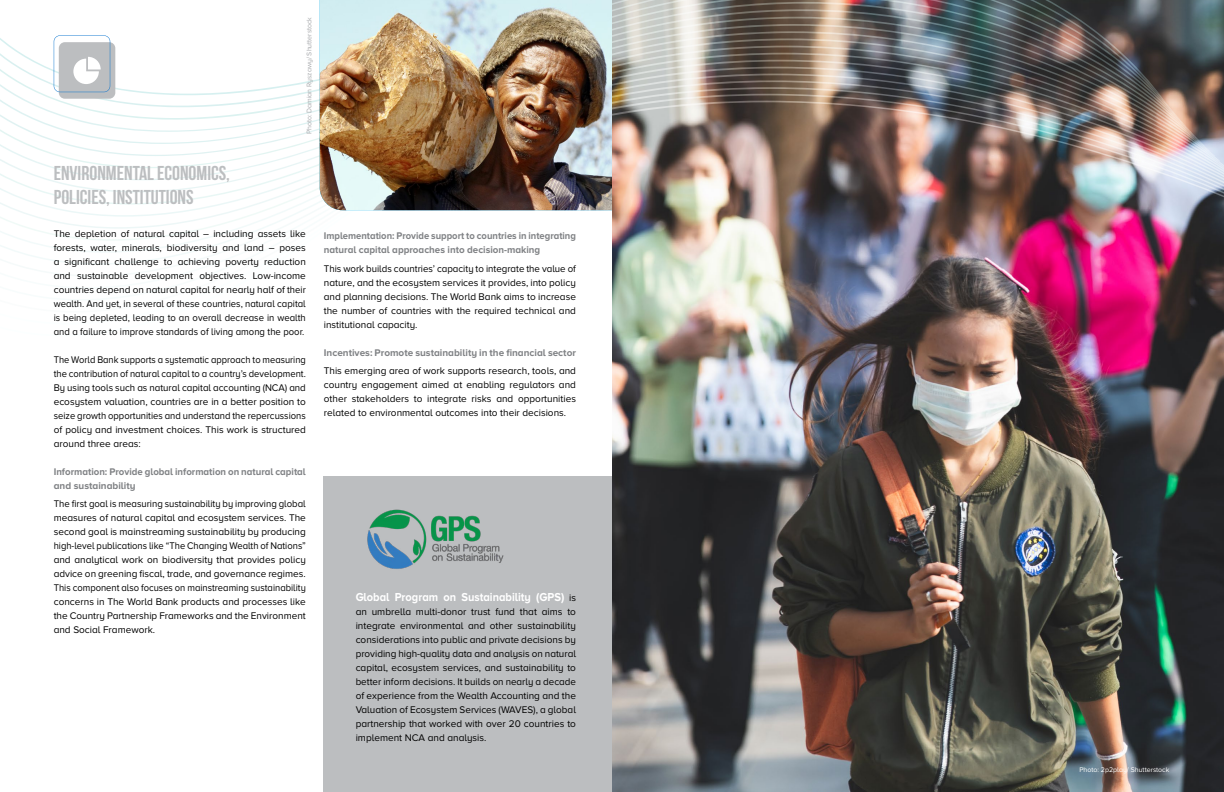
<style>
.page{position:relative;width:1224px;height:792px;background:#fff}
.page>*{position:absolute;margin:0;border:0;box-sizing:border-box;transform-origin:0 0}
.t1{font:700 20px/24px "Bebas Neue";color:#bcbec0}
.t2{font:700 12px "Proxima Nova A";color:#fff;scale:.92 1}
.t3{font:10px/14px "Proxima Nova A";color:#000;text-align:justify}
.t4{font:10px/14px "Proxima Nova A";color:#000;text-align:justify;scale:.96 1}
.t5{font:10px/14px "Proxima Nova A";color:#000;text-align:justify;scale:.93 1}
.t6{font:700 10px/14px "Proxima Nova A";color:#808285}
.t7{font:700 10px/14px "Proxima Nova A";color:#808285;scale:.95 1}
.t8{font:7px "Proxima Nova A";color:#a7a9ac}
.t9{font:7px "Proxima Nova A";color:#fff}
.s1{font-weight:400;font-size:10px;color:#000}
</style>
<div class="page">
<img style="left:612px;top:0;width:612px;height:792px">
<img style="left:319px;top:2px;width:891px;height:7px">
<img style="left:319px;top:9px;width:896px;height:8px">
<svg style="left:319px;top:17px;width:901px;height:7px;background:#6f7370"></svg>
<img style="left:319px;top:24px;width:905px;height:7px">
<img style="left:0;top:31px;width:1224px;height:8px">
<img style="left:0;top:39px;width:1224px;height:7px">
<img style="left:8px;top:46px;width:1216px;height:7px">
<img style="left:0;top:53px;width:1224px;height:7px">
<img style="left:7px;top:60px;width:1217px;height:7px">
<img style="left:0;top:67px;width:1224px;height:7px">
<img style="left:0;top:80px;width:1224px;height:7px">
<img style="left:2px;top:87px;width:1222px;height:7px">
<img style="left:0;top:94px;width:1224px;height:7px">
<img style="left:0;top:101px;width:1224px;height:247px">
<div style="left:324px;top:477px;width:288px;height:315px;background:#bcbec0"></div>
<svg style="left:59px;top:42px;width:56px;height:57px"></svg>
<img style="left:367px;top:509px;width:137px;height:60px">
<svg style="left:54px;top:35px;width:56px;height:57px"></svg>
<img style="left:320px;top:0;width:292px;height:210px">
<p class="t8" style="left:305px;top:134px;width:119px;rotate:-90deg">Photo: Damian Ryszawy/ Shutterstock</p>
<h1 class="t1" style="left:54px;top:161px;width:178px">ENVIRONMENTAL ECONOMICS,<br>POLICIES, INSTITUTIONS</h1>
<p class="t3" style="left:54px;top:226px;width:254px">The depletion of natural capital – including assets like forests, water, minerals, biodiversity and land – poses a significant challenge to achieving poverty reduction and sustainable development objectives. Low-income countries depend on natural capital for nearly half of their wealth. And yet, in several of these countries, natural capital is being depleted, leading to an overall decrease in wealth and a failure to improve standards of living among the poor.</p>
<p class="t5" style="left:54px;top:352px;width:273px">The World Bank supports a systematic approach to measuring the contribution of natural capital to a country’s development.<br>By using tools such as natural capital accounting (NCA) and ecosystem valuation, countries are in a better position to seize growth opportunities and understand the repercussions of policy and investment choices. This work is structured around three areas:</p>
<p class="t6" style="left:54px;top:464px;width:254px">Information: Provide global information on natural capital and sustainability</p>
<p class="t4" style="left:54px;top:497px;width:264px">The first goal is measuring sustainability by improving global measures of natural capital and ecosystem services. The second goal is mainstreaming sustainability by producing high-level publications like “The Changing Wealth of Nations” and analytical work on biodiversity that provides policy advice on greening fiscal, trade, and governance regimes.<br>This component also focuses on mainstreaming sustainability concerns in The World Bank products and processes like the Country Partnership Frameworks and the Environment and Social Framework.</p>
<p class="t7" style="left:324px;top:229px;width:267px">Implementation: Provide support to countries in integrating natural capital approaches into decision-making</p>
<p class="t3" style="left:324px;top:261px;width:254px">This work builds countries’ capacity to integrate the value of nature, and the ecosystem services it provides, into policy and planning decisions. The World Bank aims to increase the number of countries with the required technical and institutional capacity.</p>
<p class="t6" style="left:324px;top:345px;width:254px">Incentives: Promote sustainability in the financial sector</p>
<p class="t3" style="left:324px;top:364px;width:254px">This emerging area of work supports research, tools, and country engagement aimed at enabling regulators and other stakeholders to integrate risks and opportunities related to environmental outcomes into their decisions.</p>
<p class="t2" style="left:356px;top:591px;width:241px">Global Program on Sustainability (GPS) <span class="s1">is</span></p>
<p class="t3" style="left:356px;top:605px;width:222px">an umbrella multi-donor trust fund that aims to integrate environmental and other sustainability considerations into public and private decisions by providing high-quality data and analysis on natural capital, ecosystem services, and sustainability to better inform decisions. It builds on nearly a decade of experience from the Wealth Accounting and the Valuation of Ecosystem Services (WAVES), a global partnership that worked with over 20 countries to implement NCA and analysis.</p>
<p class="t9" style="left:1080px;top:766px;width:91px">Photo: 2p2play/ Shutterstock</p>
</div>
